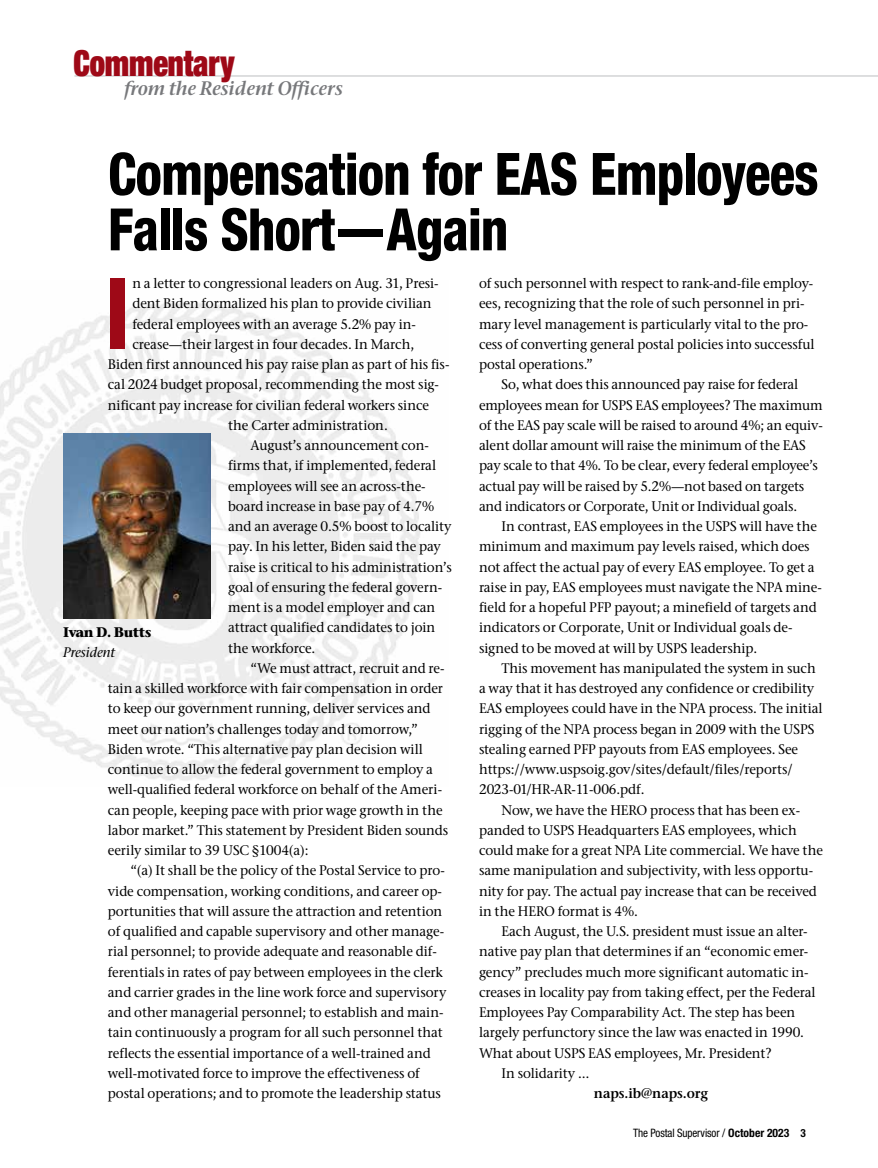
<style>
.page{position:relative;width:878px;height:1168px;background:#fff}
.page>*{position:absolute;margin:0;border:0;box-sizing:border-box;transform-origin:0 0}
.t1{font:800 condensed 99px "Helvetica Neue LT Pro";color:#9e0917;scale:.9 1}
.t2{font:800 condensed 58.5px/55.5px "Helvetica Neue LT Pro";letter-spacing:-.015em;color:#000;scale:.9 1}
.t3{font:900 condensed 36px "Helvetica Neue LT Pro";letter-spacing:-.005em;color:#9e0917;scale:.85 1}
.t4{font:italic 600 19.5px "Stone Serif ITC Pro";letter-spacing:-.005em;color:#77787b;scale:.95 1}
.t5{font:500 13.8px/20.2px "Stone Serif ITC Pro";letter-spacing:-.005em;color:#000;scale:.96 1}
.t6{font:600 13.8px "Stone Serif ITC Pro";letter-spacing:-.005em;color:#000;scale:.96 1}
.t7{font:700 13.8px "Stone Serif ITC Pro";letter-spacing:-.035em;color:#000;scale:.96 1}
.t8{font:italic 500 13.8px "Stone Serif ITC Pro";letter-spacing:-.005em;color:#000;scale:.96 1}
.t9{font:condensed 11.7px "Helvetica Neue LT Pro";letter-spacing:-.01em;color:#000;scale:.95 1}
.s1{font-weight:700}
.s2{font-weight:700;font-size:11.25px}
</style>
<div class="page">
<img style="left:0;top:302px;width:420px;height:479px">
<hr style="left:74px;top:76px;width:804px;height:1px;background:#bcbec0">
<img style="left:63px;top:434px;width:147px;height:184px">
<h3 class="t3" style="left:74px;top:39px;width:191px">Commentary</h3>
<h3 class="t4" style="left:124px;top:77px;width:232px">from the Resident Officers</h3>
<h2 class="t2" style="left:108px;top:145px;width:791px">Compensation for EAS Employees<br>Falls Short—Again</h2>
<p class="t5" style="left:132px;top:273px;width:320px">n a letter to congressional leaders on Aug. 31, Presi-</p>
<p class="t5" style="left:132px;top:293px;width:313px">dent Biden formalized his plan to provide civilian</p>
<p class="t5" style="left:132px;top:314px;width:297px">federal employees with an average 5.2% pay in-</p>
<p class="t5" style="left:132px;top:334px;width:295px">crease—their largest in four decades. In March,</p>
<p class="t5" style="left:108px;top:354px;width:357px">Biden first announced his pay raise plan as part of his fis-</p>
<p class="t5" style="left:108px;top:374px;width:346px">cal 2024 budget proposal, recommending the most sig-</p>
<p class="t5" style="left:108px;top:395px;width:336px">nificant pay increase for civilian federal workers since</p>
<p class="t5" style="left:228px;top:415px;width:168px">the Carter administration.</p>
<p class="t5" style="left:250px;top:435px;width:187px">August’s announcement con-</p>
<p class="t5" style="left:228px;top:455px;width:218px">firms that, if implemented, federal</p>
<p class="t5" style="left:228px;top:476px;width:207px">employees will see an across-the-</p>
<p class="t5" style="left:228px;top:496px;width:216px">board increase in base pay of 4.7%</p>
<p class="t5" style="left:228px;top:516px;width:234px">and an average 0.5% boost to locality</p>
<p class="t5" style="left:228px;top:536px;width:223px">pay. In his letter, Biden said the pay</p>
<p class="t5" style="left:228px;top:557px;width:235px">raise is critical to his administration’s</p>
<p class="t5" style="left:228px;top:577px;width:224px">goal of ensuring the federal govern-</p>
<p class="t5" style="left:228px;top:597px;width:217px">ment is a model employer and can</p>
<p class="t5" style="left:228px;top:617px;width:217px">attract qualified candidates to join</p>
<p class="t5" style="left:228px;top:638px;width:92px">the workforce.</p>
<p class="t5" style="left:250px;top:658px;width:203px">“We must attract, recruit and re-</p>
<p class="t5" style="left:108px;top:678px;width:350px">tain a skilled workforce with fair compensation in order</p>
<p class="t5" style="left:108px;top:698px;width:337px">to keep our government running, deliver services and</p>
<p class="t5" style="left:108px;top:719px;width:324px">meet our nation’s challenges today and tomorrow,”</p>
<p class="t5" style="left:108px;top:739px;width:329px">Biden wrote. “This alternative pay plan decision will</p>
<p class="t5" style="left:108px;top:759px;width:340px">continue to allow the federal government to employ a</p>
<p class="t5" style="left:108px;top:779px;width:349px">well-qualified federal workforce on behalf of the Ameri-</p>
<p class="t5" style="left:108px;top:800px;width:350px">can people, keeping pace with prior wage growth in the</p>
<p class="t5" style="left:108px;top:820px;width:356px">labor market.” This statement by President Biden sounds</p>
<p class="t5" style="left:108px;top:840px;width:211px">eerily similar to 39 USC §1004(a):</p>
<p class="t5" style="left:130px;top:860px;width:329px">“(a) It shall be the policy of the Postal Service to pro-</p>
<p class="t5" style="left:108px;top:881px;width:349px">vide compensation, working conditions, and career op-</p>
<p class="t5" style="left:108px;top:901px;width:350px">portunities that will assure the attraction and retention</p>
<p class="t5" style="left:108px;top:921px;width:352px">of qualified and capable supervisory and other manage-</p>
<p class="t5" style="left:108px;top:941px;width:344px">rial personnel; to provide adequate and reasonable dif-</p>
<p class="t5" style="left:108px;top:962px;width:350px">ferentials in rates of pay between employees in the clerk</p>
<p class="t5" style="left:108px;top:982px;width:354px">and carrier grades in the line work force and supervisory</p>
<p class="t5" style="left:108px;top:1002px;width:351px">and other managerial personnel; to establish and main-</p>
<p class="t5" style="left:108px;top:1022px;width:350px">tain continuously a program for all such personnel that</p>
<p class="t5" style="left:108px;top:1043px;width:338px">reflects the essential importance of a well-trained and</p>
<p class="t5" style="left:108px;top:1063px;width:326px">well-motivated force to improve the effectiveness of</p>
<p class="t5" style="left:108px;top:1083px;width:348px">postal operations; and to promote the leadership status</p>
<h1 class="t1" style="left:105px;top:253px;width:29px">I</h1>
<p class="t7" style="left:63px;top:623px;width:93px">Ivan D. Butts</p>
<p class="t8" style="left:63px;top:644px;width:55px">President</p>
<p class="t5" style="left:479px;top:273px;width:351px">of such personnel with respect to rank-and-file employ&shy;ees, recognizing that the role of such personnel in pri&shy;mary level management is particularly vital to the pro&shy;cess of converting general postal policies into successful postal operations.”</p>
<p class="t5" style="left:479px;top:374px;width:360px;text-indent:22px">So, what does this announced pay raise for federal employees mean for USPS EAS employees? The maximum of the EAS pay scale will be raised to around 4%; an equiv&shy;alent dollar amount will raise the minimum of the EAS pay scale to that 4%. To be clear, every federal employee’s actual pay will be raised by 5.2%—not based on targets and indicators or Corporate, Unit or Individual goals.</p>
<p class="t5" style="left:479px;top:516px;width:358px;text-indent:22px">In contrast, EAS employees in the USPS will have the minimum and maximum pay levels raised, which does not affect the actual pay of every EAS employee. To get a raise in pay, EAS employees must navigate the NPA mine&shy;field for a hopeful PFP payout; a minefield of targets and indicators or Corporate, Unit or Individual goals de&shy;signed to be moved at will by USPS leadership.</p>
<p class="t5" style="left:501px;top:658px;width:329px">This movement has manipulated the system in such</p>
<p class="t5" style="left:479px;top:678px;width:351px">a way that it has destroyed any confidence or credibility</p>
<p class="t5" style="left:479px;top:698px;width:359px">EAS employees could have in the NPA process. The initial</p>
<p class="t5" style="left:479px;top:719px;width:351px">rigging of the NPA process began in 2009 with the USPS</p>
<p class="t5" style="left:479px;top:739px;width:334px">stealing earned PFP payouts from EAS employees. See</p>
<p class="t5" style="left:479px;top:759px;width:328px">https://www.uspsoig.gov/sites/default/files/reports/</p>
<p class="t5" style="left:479px;top:779px;width:174px">2023-01/HR-AR-11-006.pdf.</p>
<p class="t5" style="left:501px;top:800px;width:313px">Now, we have the HERO process that has been ex-</p>
<p class="t5" style="left:479px;top:820px;width:332px">panded to USPS Headquarters EAS employees, which</p>
<p class="t5" style="left:479px;top:840px;width:360px">could make for a great NPA Lite commercial. We have the</p>
<p class="t5" style="left:479px;top:860px;width:349px">same manipulation and subjectivity, with less opportu-</p>
<p class="t5" style="left:479px;top:881px;width:353px">nity for pay. The actual pay increase that can be received</p>
<p class="t5" style="left:479px;top:901px;width:167px">in the HERO format is 4%.</p>
<p class="t5" style="left:501px;top:921px;width:320px">Each August, the U.S. president must issue an alter-</p>
<p class="t5" style="left:479px;top:941px;width:344px">native pay plan that determines if an “economic emer-</p>
<p class="t5" style="left:479px;top:962px;width:345px">gency” precludes much more significant automatic in-</p>
<p class="t5" style="left:479px;top:982px;width:352px">creases in locality pay from taking effect, per the Federal</p>
<p class="t5" style="left:479px;top:1002px;width:331px">Employees Pay Comparability Act. The step has been</p>
<p class="t5" style="left:479px;top:1022px;width:340px">largely perfunctory since the law was enacted in 1990.</p>
<p class="t5" style="left:479px;top:1043px;width:306px">What about USPS EAS employees, Mr. President?</p>
<p class="t5" style="left:501px;top:1063px;width:93px">In solidarity …</p>
<p class="t6" style="left:594px;top:1085px;width:120px">naps.ib@naps.org</p>
<p class="t9" style="left:633px;top:1126px;width:183px">The Postal Supervisor / <span class="s1">October 2023</span> <span class="s2">3</span></p>
</div>
